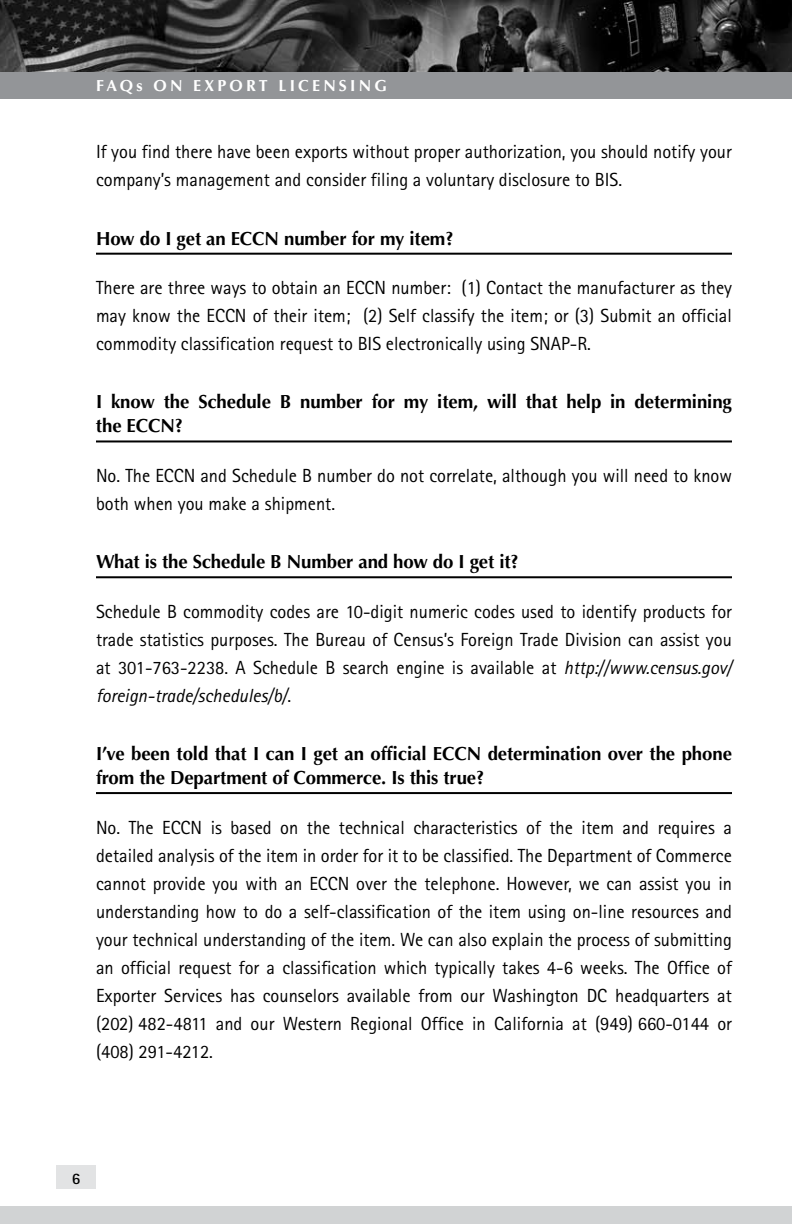
<style>
.page{position:relative;width:792px;height:1224px;background:#fff}
.page>*{position:absolute;margin:0;border:0;box-sizing:border-box;transform-origin:0 0}
.t1{font:19px/28px "Rotis Sans Serif";color:#000;text-align:justify}
.t2{font:700 19px/24px "Optima";letter-spacing:-.005em;color:#000}
.t3{font:700 16px "Optima";letter-spacing:.2em;color:#fff}
.t4{font:700 16px "Rotis Sans Serif";color:#000}
.s1{font-style:italic}
</style>
<div class="page">
<div style="left:0;top:1206px;width:792px;height:18px;background:#d1d3d4"></div>
<img style="left:0;top:0;width:791px;height:72px">
<div style="left:0;top:72px;width:792px;height:27px;background:#939598"></div>
<hr style="left:791px;top:0;width:1px;height:88px;background:#d1d3d4">
<svg style="left:791px;top:72px;width:1px;height:16px"></svg>
<hr style="left:96px;top:253px;width:636px;height:2px;background:#000">
<hr style="left:96px;top:440px;width:636px;height:2px;background:#000">
<hr style="left:96px;top:576px;width:636px;height:2px;background:#000">
<hr style="left:96px;top:792px;width:636px;height:2px;background:#000">
<div style="left:56px;top:1166px;width:40px;height:24px;background:#e2e3e4"></div>
<p class="t3" style="left:96px;top:77px;width:288px">FAQs on E xport L icensing</p>
<p class="t1" style="left:96px;top:138px;width:637px">If you find there have been exports without proper authorization, you should notify your company’s management and consider filing a voluntary disclosure to BIS.</p>
<p class="t2" style="left:96px;top:227px;width:148px">How do I get an ECCN</p>
<p class="t2" style="left:284px;top:227px;width:171px">number for my item?</p>
<p class="t1" style="left:96px;top:274px;width:638px">There are three ways to obtain an ECCN number: (1) Contact the manufacturer as they may know the ECCN of their item; (2) Self classify the item; or (3) Submit an official commodity classification request to BIS electronically using SNAP-R.</p>
<p class="t2" style="left:96px;top:390px;width:637px">I know the Schedule B number for my item, will that help in determining the ECCN</p>
<p class="t2" style="left:175px;top:414px;width:10px">?</p>
<p class="t1" style="left:96px;top:462px;width:638px">No. The ECCN and Schedule B number do not correlate, although you will need to know both when you make a shipment.</p>
<p class="t2" style="left:96px;top:550px;width:424px">What is the Schedule B N umber and how do I get it?</p>
<p class="t1" style="left:96px;top:597px;width:638px">Schedule B commodity codes are 10-digit numeric codes used to identify products for trade statistics purposes. The Bureau of Census’s Foreign Trade Division can assist you at 301-763-2238. A Schedule B search engine is available at <span class="s1">http://www.census.gov/ foreign-trade/schedules/b/</span>.</p>
<p class="t2" style="left:96px;top:742px;width:350px">I ’ve been told that I can I get an official ECCN</p>
<p class="t2" style="left:488px;top:742px;width:246px">determination over the phone</p>
<p class="t2" style="left:96px;top:766px;width:390px">from the Department of Commerce. I s this true?</p>
<p class="t1" style="left:96px;top:813px;width:638px">No. The ECCN is based on the technical characteristics of the item and requires a detailed analysis of the item in order for it to be classified. The Department of Commerce cannot provide you with an ECCN over the telephone. However, we can assist you in understanding how to do a self-classification of the item using on-line resources and your technical understanding of the item. We can also explain the process of submitting an official request for a classification which typically takes 4-6 weeks. The Office of Exporter Services has counselors available from our Washington DC headquarters at (202) 482-4811 and our Western Regional Office in California at (949) 660-0144 or (408) 291-4212.</p>
<p class="t4" style="left:72px;top:1168px;width:10px">6</p>
</div>
